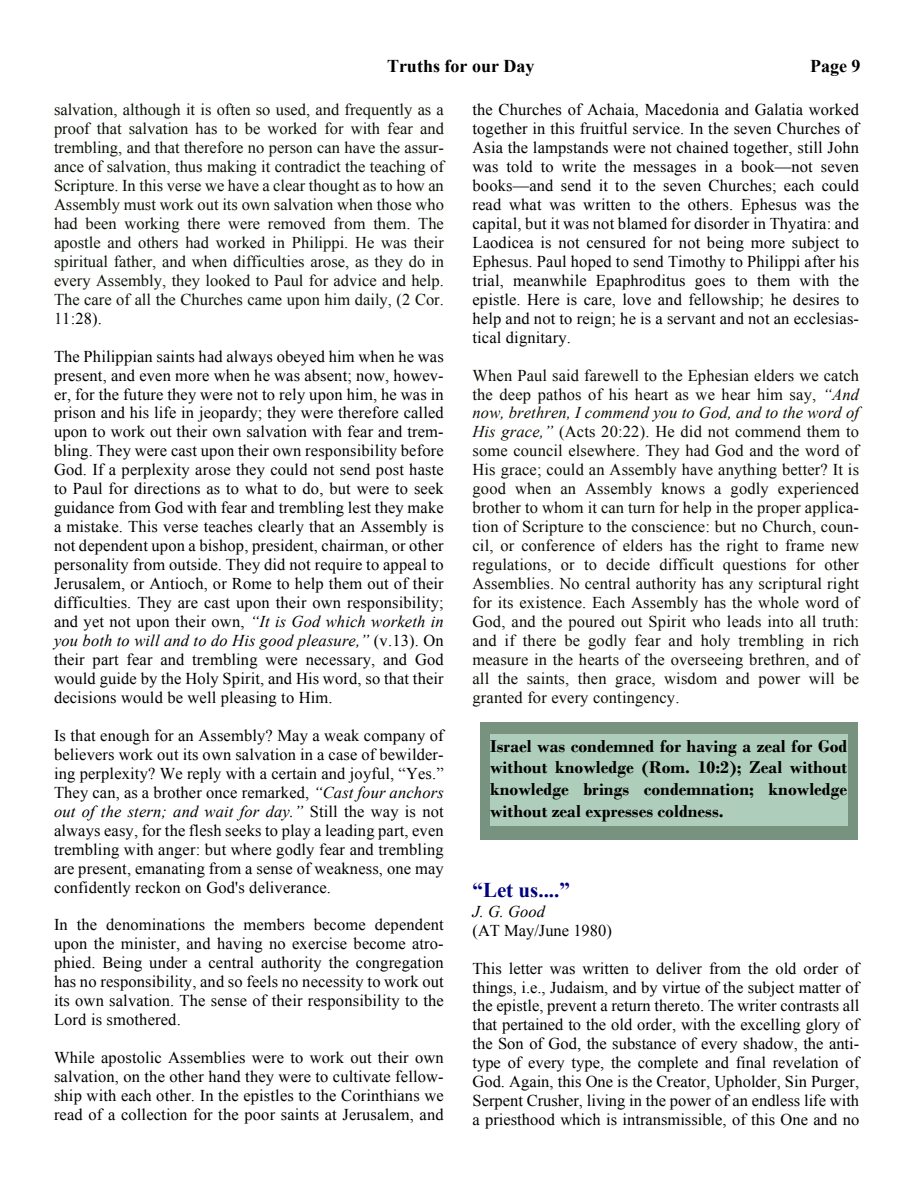
<style>
.page{position:relative;width:918px;height:1188px;background:#fff}
.page>*{position:absolute;margin:0;border:0;box-sizing:border-box;transform-origin:0 0}
.t1{font:700 21px "Times New Roman";color:#000080}
.t2{font:700 18px/21.6px "Bodoni";color:#000;text-align:justify}
.t3{font:700 18px "Times New Roman";color:#000}
.t4{font:16.5px/18.9px "Times New Roman";letter-spacing:.01em;color:#000;text-align:justify}
.t5{font:16.5px/18.9px "Times New Roman";letter-spacing:.01em;color:#0c0c04;text-align:justify}
.t6{font:16.5px/18.9px "Times New Roman";color:#0b1306;text-align:justify}
.t7{font:italic 16.5px "Times New Roman";color:#000}
.s1{color:#000}
.s2{font-style:italic}
</style>
<div class="page">
<div style="left:480px;top:722px;width:378px;height:117px;background:#779380"></div>
<div style="left:490px;top:734px;width:357px;height:92px;background:#aecdbb"></div>
<p class="t3" style="left:387px;top:60px;width:149px">Truths for our Day</p>
<p class="t3" style="left:810px;top:60px;width:52px">Page 9</p>
<p class="t6" style="left:54px;top:102px;width:391px">salvation, although it is often so used, and frequently as a proof that salvation has to be worked for with fear and trembling, and that therefore no person can have the assur&shy;ance of salvation, thus making it contradict the teaching of Scripture. In this verse we have a clear thought as to how an Assembly must work out its own salvation when those who had been working there were removed from them. The apostle and others had worked in Philippi. He was their spiritual father, and when difficulties arose, as they do in every Assembly, they looked to Paul for advice and help.<br>The care of all the Churches came upon him daily, (2 Cor.<br>1<span class="s1">1:28).</span></p>
<p class="t4" style="left:54px;top:348px;width:391px">The Philippian saints had always obeyed him when he was present, and even more when he was absent; now, howev&shy;er, for the future they were not to rely upon him, he was in prison and his life in jeopardy; they were therefore called upon to work out their own salvation with fear and trem&shy;bling. They were cast upon their own responsibility before God. If a perplexity arose they could not send post haste to Paul for directions as to what to do, but were to seek guidance from God with fear and trembling lest they make a mistake. This verse teaches clearly that an Assembly is not dependent upon a bishop, president, chairman, or other personality from outside. They did not require to appeal to Jerusalem, or Antioch, or Rome to help them out of their difficulties. They are cast upon their own responsibility; and yet not upon their own, <span class="s2">“It is God which worketh in you both to will and to do His good pleasure,”</span> (v.13). On their part fear and trembling were necessary, and God would guide by the Holy Spirit, and His word, so that their decisions would be well pleasing to Him.</p>
<p class="t4" style="left:54px;top:727px;width:391px">Is that enough for an Assembly? May a weak company of believers work out its own salvation in a case of bewilder&shy;ing perplexity? We reply with a certain and joyful, “Yes.” They can, as a brother once remarked, <span class="s2">“Cast four anchors out of the stern; and wait for day.”</span> Still the way is not always easy, for the flesh seeks to play a leading part, even trembling with anger: but where godly fear and trembling are present, emanating from a sense of weakness, one may confidently reckon on God's deliverance.</p>
<p class="t4" style="left:54px;top:917px;width:391px">In the denominations the members become dependent upon the minister, and having no exercise become atro&shy;phied. Being under a central authority the congregation has no responsibility, and so feels no necessity to work out its own salvation. The sense of their responsibility to the Lord is smothered.</p>
<p class="t4" style="left:54px;top:1050px;width:391px">While apostolic Assemblies were to work out their own salvation, on the other hand they were to cultivate fellow&shy;ship with each other. In the epistles to the Corinthians we read of a collection for the poor saints at Jerusalem, and</p>
<p class="t4" style="left:472px;top:102px;width:388px">the Churches of Achaia, Macedonia and Galatia worked together in this fruitful service. In the seven Churches of Asia the lampstands were not chained together, still John was told to write the messages in a book—not seven books—and send it to the seven Churches; each could read what was written to the others. Ephesus was the capital, but it was not blamed for disorder in Thyatira: and Laodicea is not censured for not being more subject to Ephesus. Paul hoped to send Timothy to Philippi after his trial, meanwhile Epaphroditus goes to them with the epistle. Here is care, love and fellowship; he desires to help and not to reign; he is a servant and not an ecclesias&shy;tical dignitary.</p>
<p class="t5" style="left:472px;top:367px;width:388px">When Paul said farewell to the Ephesian elders we catch the deep pathos of his heart as we hear him say, <span class="s2">“And now, brethren, I commend you to God, and to the word of His grace,”</span> (Acts 20:22). He did not commend them to some council elsewhere. They had God and the word of His grace; could an Assembly have anything better? It is good when an Assembly knows a godly experienced brother to whom it can turn for help in the proper applica&shy;tion of Scripture to the conscience: but no Church, coun&shy;cil, or conference of elders has the right to frame new regulations, or to decide difficult questions for other Assemblies. No central authority has any scriptural right for its existence. Each Assembly has the whole word of God, and the poured out Spirit who leads into all truth: and if there be godly fear and holy trembling in rich measure in the hearts of the overseeing brethren, and of all the saints, then grace, wisdom and power will be granted for every contingency.</p>
<p class="t2" style="left:490px;top:737px;width:359px">Israel was condemned for having a zeal for God without knowledge (Rom. 10:2); Zeal without knowledge brings condemnation; knowledge without zeal expresses coldness.</p>
<p class="t1" style="left:472px;top:882px;width:99px">“Let us....”</p>
<p class="t7" style="left:472px;top:905px;width:74px">J. G. Good</p>
<p class="t4" style="left:472px;top:922px;width:141px">(AT May/June 1980)</p>
<p class="t4" style="left:472px;top:960px;width:388px">This letter was written to deliver from the old order of things, i.e., Judaism, and by virtue of the subject matter of the epistle, prevent a return thereto. The writer contrasts all that pertained to the old order, with the excelling glory of the Son of God, the substance of every shadow, the anti&shy;type of every type, the complete and final revelation of God. Again, this One is the Creator, Upholder, Sin Purger, Serpent Crusher, living in the power of an endless life with a priesthood which is intransmissible, of this One and no</p>
</div>
